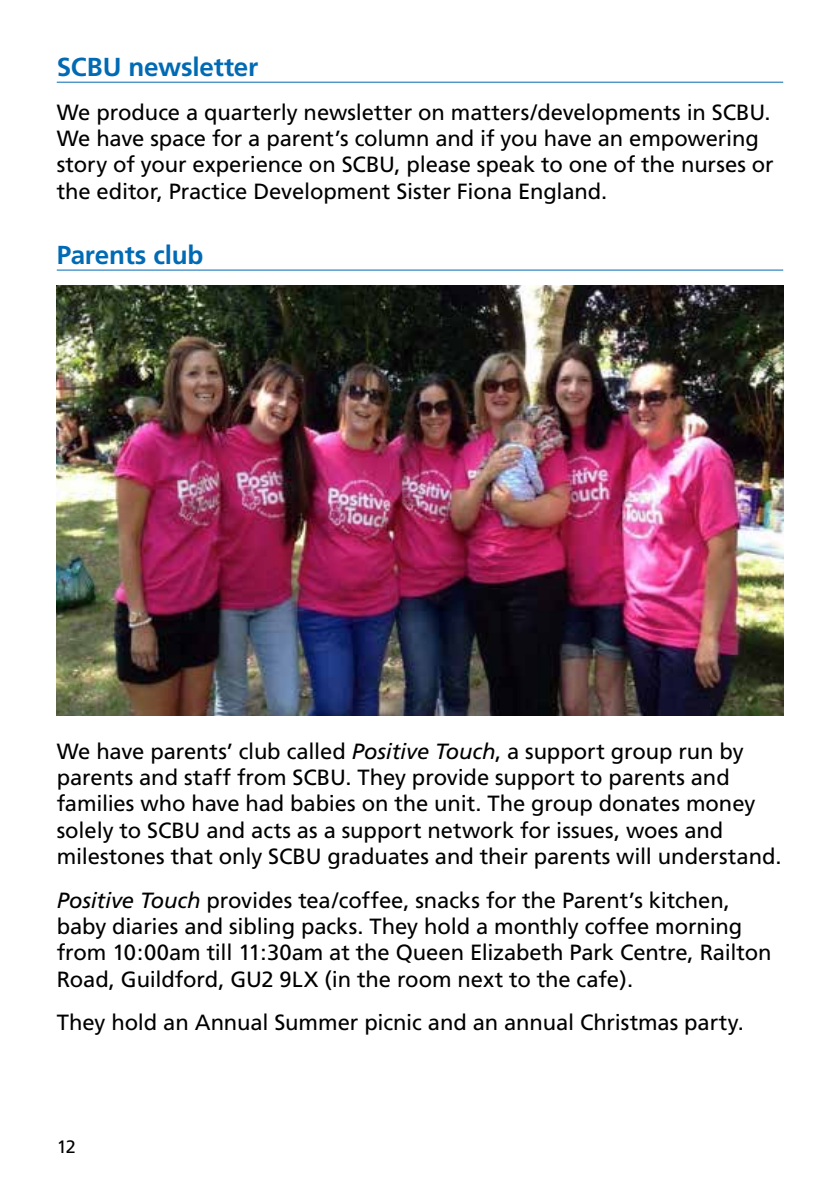
<style>
.page{position:relative;width:840px;height:1191px;background:#fff}
.page>*{position:absolute;margin:0;border:0;box-sizing:border-box;transform-origin:0 0}
.t1{font:700 26px "Frutiger";letter-spacing:-.01em;color:#006ab4}
.t2{font:22px/26.4px "Frutiger";letter-spacing:-.005em;color:#000}
.t3{font:18px "Frutiger";color:#000}
.s1{font-style:italic}
</style>
<div class="page">
<hr style="left:57px;top:82px;width:725px;height:1px;background:#006ab4">
<hr style="left:57px;top:270px;width:725px;height:1px;background:#006ab4">
<img style="left:57px;top:285px;width:725px;height:430px">
<p class="t1" style="left:57px;top:52px;width:203px">SCBU newsletter</p>
<p class="t2" style="left:57px;top:99px;width:718px">We produce a quarterly newsletter on matters/developments in SCBU.<br>We have space for a parent’s column and if you have an empowering story of your experience on SCBU, please speak to one of the nurses or the editor, Practice Development Sister Fiona England.</p>
<p class="t1" style="left:57px;top:240px;width:148px">Parents club</p>
<p class="t2" style="left:57px;top:738px;width:725px">We have parents’ club called <span class="s1">Positive Touch</span>, a support group run by parents and staff from SCBU. They provide support to parents and families who have had babies on the unit. The group donates money solely to SCBU and acts as a support network for issues, woes and milestones that only SCBU graduates and their parents will understand.</p>
<p class="t2" style="left:57px;top:887px;width:716px"><span class="s1">Positive Touch</span> provides tea/coffee, snacks for the Parent’s kitchen, baby diaries and sibling packs. They hold a monthly coffee morning from 10:00am till 11:30am at the Queen Elizabeth Park Centre, Railton Road, Guildford, GU2 9LX (in the room next to the cafe).</p>
<p class="t2" style="left:57px;top:1009px;width:688px">They hold an Annual Summer picnic and an annual Christmas party.</p>
<p class="t3" style="left:57px;top:1136px;width:21px">12</p>
</div>
